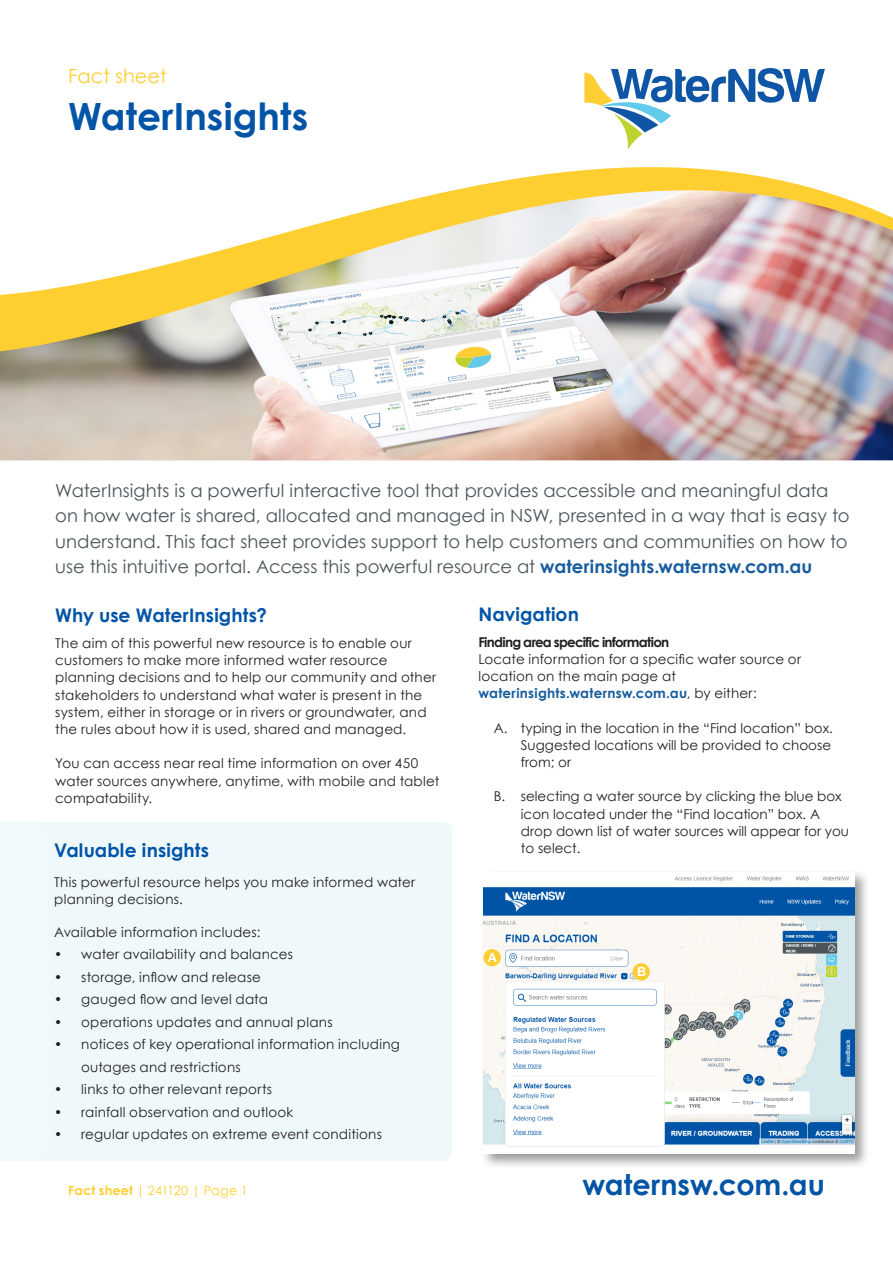
<style>
.page{position:relative;width:893px;height:1263px;background:#fff}
.page>*{position:absolute;margin:0;border:0;box-sizing:border-box;transform-origin:0 0}
.Main_Heading{font:700 37.5px "Century Gothic";letter-spacing:.005em;color:#0154a6}
.t1{font:700 28.5px "Century Gothic";color:#0154a6}
.Fact_Sheet_Running_H{font:19.5px "Century Gothic";color:#ffcf32}
.Body_Copy{font:700 18.75px "Century Gothic";letter-spacing:.005em;color:#0154a6}
.Introductory_paragra{font:700 18.75px "Century Gothic";letter-spacing:.005em;color:#0154a6}
.Introductory_paragra-2{font:18px/25.5px "Century Gothic";letter-spacing:.005em;color:#4b5559}
.Body_Copy-2{font:13.5px/17.2px "Century Gothic";letter-spacing:.015em;color:#231f20}
.Contact_details{font:12.75px "Century Gothic";letter-spacing:-.005em;color:#ffcf32}
.Body_Copy-3{font:700 12.75px "Arial";color:#fff}
.s1{font-weight:700;color:#175d9e}
.s2{font-weight:700}
</style>
<div class="page">
<svg style="left:584px;top:68px;width:241px;height:47px"></svg>
<div style="left:0;top:822px;width:77px;height:339px;background:#f0f9fb"></div>
<div style="left:41px;top:822px;width:411px;height:339px;background:#eff9fc;border-radius:8px"></div>
<div style="left:481px;top:869px;width:389px;height:300px;background:#231f20;opacity:.45"></div>
<img style="left:484px;top:872px;width:371px;height:282px">
<div style="left:632px;top:963px;width:18px;height:17px;background:#fecd33;border-radius:50%"></div>
<div style="left:483px;top:949px;width:18px;height:17px;background:#fecd33;border-radius:50%"></div>
<img style="left:0;top:356px;width:893px;height:104px">
<img style="left:0;top:167px;width:893px;height:189px">
<p class="Fact_Sheet_Running_H" style="left:68px;top:62px;width:100px">Fact sheet</p>
<p class="Main_Heading" style="left:68px;top:88px;width:242px">WaterInsights</p>
<p class="Introductory_paragra-2" style="left:55px;top:477px;width:796px">WaterInsights is a powerful interactive tool that provides accessible and meaningful data on how water is shared, allocated and managed in NSW, presented in a way that is easy to understand. This fact sheet provides support to help customers and communities on how to use this intuitive portal. Access this powerful resource at <span class="s1">waterinsights.waternsw.com.au</span></p>
<p class="Introductory_paragra" style="left:55px;top:601px;width:213px">Why use WaterInsights?</p>
<p class="Body_Copy-2" style="left:55px;top:634px;width:382px">The aim of this powerful new resource is to enable our customers to make more informed water resource planning decisions and to help our community and other stakeholders to understand what water is present in the system, either in storage or in rivers or groundwater, and the rules about how it is used, shared and managed.</p>
<p class="Body_Copy-2" style="left:55px;top:755px;width:386px">You can access near real time information on over 450 water sources anywhere, anytime, with mobile and tablet compatability.</p>
<p class="Body_Copy" style="left:54px;top:836px;width:156px">Valuable insights</p>
<p class="Body_Copy-2" style="left:54px;top:874px;width:363px;line-height:16.5px">This powerful resource helps you make informed water planning decisions.</p>
<p class="Body_Copy-2" style="left:54px;top:923px;width:208px">Available information includes:</p>
<p class="Body_Copy-2" style="left:54px;top:946px;width:240px">• water availability and balances</p>
<p class="Body_Copy-2" style="left:54px;top:968px;width:208px">• storage, inflow and release</p>
<p class="Body_Copy-2" style="left:54px;top:991px;width:215px">• gauged flow and level data</p>
<p class="Body_Copy-2" style="left:54px;top:1013px;width:280px">• operations updates and annual plans</p>
<p class="Body_Copy-2" style="left:81px;top:1033px;width:320px;line-height:22.5px;text-indent:-27px">• notices of key operational information including outages and restrictions</p>
<p class="Body_Copy-2" style="left:54px;top:1081px;width:219px">• links to other relevant reports</p>
<p class="Body_Copy-2" style="left:54px;top:1103px;width:241px">• rainfall observation and outlook</p>
<p class="Body_Copy-2" style="left:54px;top:1126px;width:329px">• regular updates on extreme event conditions</p>
<p class="Contact_details" style="left:68px;top:1182px;width:181px"><span class="s2">Fact sheet |</span> 241120 | Page 1</p>
<p class="Body_Copy" style="left:478px;top:600px;width:102px">Navigation</p>
<p class="Body_Copy-2" style="left:478px;top:633px;width:324px"><span class="s2">Finding area specific information<br></span>Locate information for a specific water source or location on the main page at <span class="s1">waterinsights.waternsw.com.au</span>, by either:</p>
<p class="Body_Copy-2" style="left:521px;top:719px;width:314px;text-indent:-27px">A. typing in the location in the “Find location” box.<br>Suggested locations will be provided to choose from; or</p>
<p class="Body_Copy-2" style="left:521px;top:788px;width:330px;text-indent:-27px">B. selecting a water source by clicking the blue box icon located under the “Find location” box. A drop down list of water sources will appear for you to select.</p>
<p class="Body_Copy-3" style="left:488px;top:948px;width:11px">A</p>
<p class="Body_Copy-3" style="left:637px;top:962px;width:11px">B</p>
<h2 class="t1" style="left:583px;top:1163px;width:244px">waternsw.com.au</h2>
</div>
